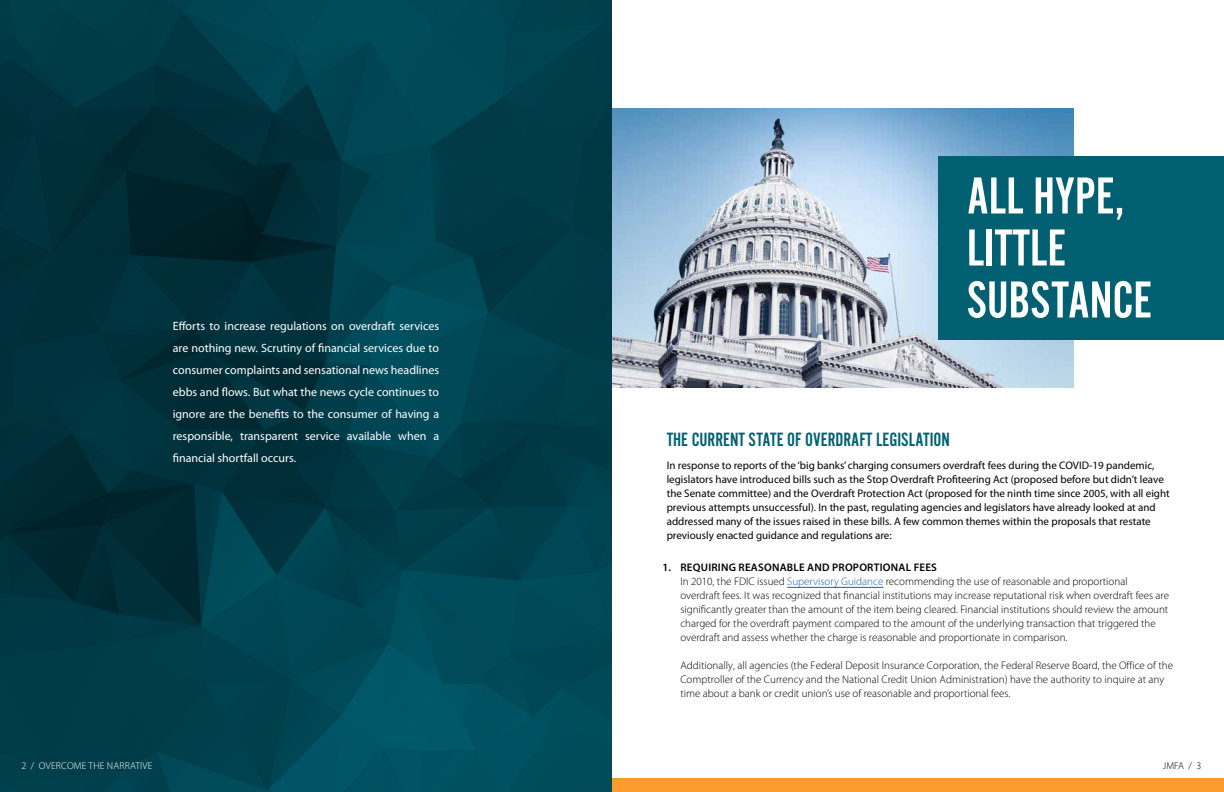
<style>
.page{position:relative;width:1224px;height:792px;background:#fff}
.page>*{position:absolute;margin:0;border:0;box-sizing:border-box;transform-origin:0 0}
.t1{font:54px/52px "Alternate Got No 2 D";color:#fff}
.t2{font:20px "Alternate Got No 2 D";color:#006072}
.t3{font:12px/22px "Myriad Pro";color:#fff;text-align:justify}
.t4{font:300 11px/14px "Myriad Pro";color:#000}
.t5{font:11px/14px "Myriad Pro";color:#000}
.t6{font:300 10px "Myriad Pro";letter-spacing:.02em;color:#fff}
.t7{font:300 10px "Myriad Pro";color:#000}
.s1{font-weight:600}
.s2{color:#215e9e}
</style>
<div class="page">
<img style="left:0;top:0;width:612px;height:792px">
<hr style="left:787px;top:587px;width:96px;height:1px;background:#215e9e">
<img style="left:612px;top:108px;width:462px;height:280px">
<div style="left:612px;top:779px;width:612px;height:13px;background:#fb9a2d"></div>
<div style="left:939px;top:156px;width:285px;height:184px;background:#006072"></div>
<p class="t3" style="left:173px;top:315px;width:268px">Efforts to increase regulations on overdraft services are nothing new. Scrutiny of financial services due to consumer complaints and sensational news headlines ebbs and flows. But what the news cycle continues to ignore are the benefits to the consumer of having a responsible, transparent service available when a financial shortfall occurs.</p>
<h1 class="t1" style="left:967px;top:169px;width:187px">ALL HYPE,<br>LITTLE<br>SUBSTANCE</h1>
<h2 class="t2" style="left:667px;top:429px;width:285px">THE CURRENT STATE OF OVERDRAFT LEGISLATION</h2>
<p class="t5" style="left:667px;top:458px;width:505px">In response to reports of the ‘big banks’ charging consumers overdraft fees during the COVID-19 pandemic, legislators have introduced bills such as the Stop Overdraft Profiteering Act (proposed before but didn’t leave the Senate committee) and the Overdraft Protection Act (proposed for the ninth time since 2005, with all eight previous attempts unsuccessful). In the past, regulating agencies and legislators have already looked at and addressed many of the issues raised in these bills. A few common themes within the proposals that restate previously enacted guidance and regulations are:</p>
<p class="t4" style="left:680px;top:561px;width:490px;text-indent:-18px"><span class="s1">1. REQUIRING REASONABLE AND PROPORTIONAL FEES<br></span>In 2010, the FDIC issued <span class="s2">Supervisory Guidance</span> recommending the use of reasonable and proportional overdraft fees. It was recognized that financial institutions may increase reputational risk when overdraft fees are significantly greater than the amount of the item being cleared. Financial institutions should review the amount charged for the overdraft payment compared to the amount of the underlying transaction that triggered the overdraft and assess whether the charge is reasonable and proportionate in comparison.</p>
<p class="t4" style="left:680px;top:659px;width:494px">Additionally, all agencies (the Federal Deposit Insurance Corporation, the Federal Reserve Board, the Office of the<br>Comptroller of the Currency and the National Credit Union Administration) have the authority to inquire at any time about a bank or credit union’s use of reasonable and proportional fees.</p>
<p class="t6" style="left:22px;top:761px;width:132px">2 / OVERCOME THE NARRATIVE</p>
<p class="t7" style="left:1163px;top:761px;width:40px">JMFA / 3</p>
</div>
